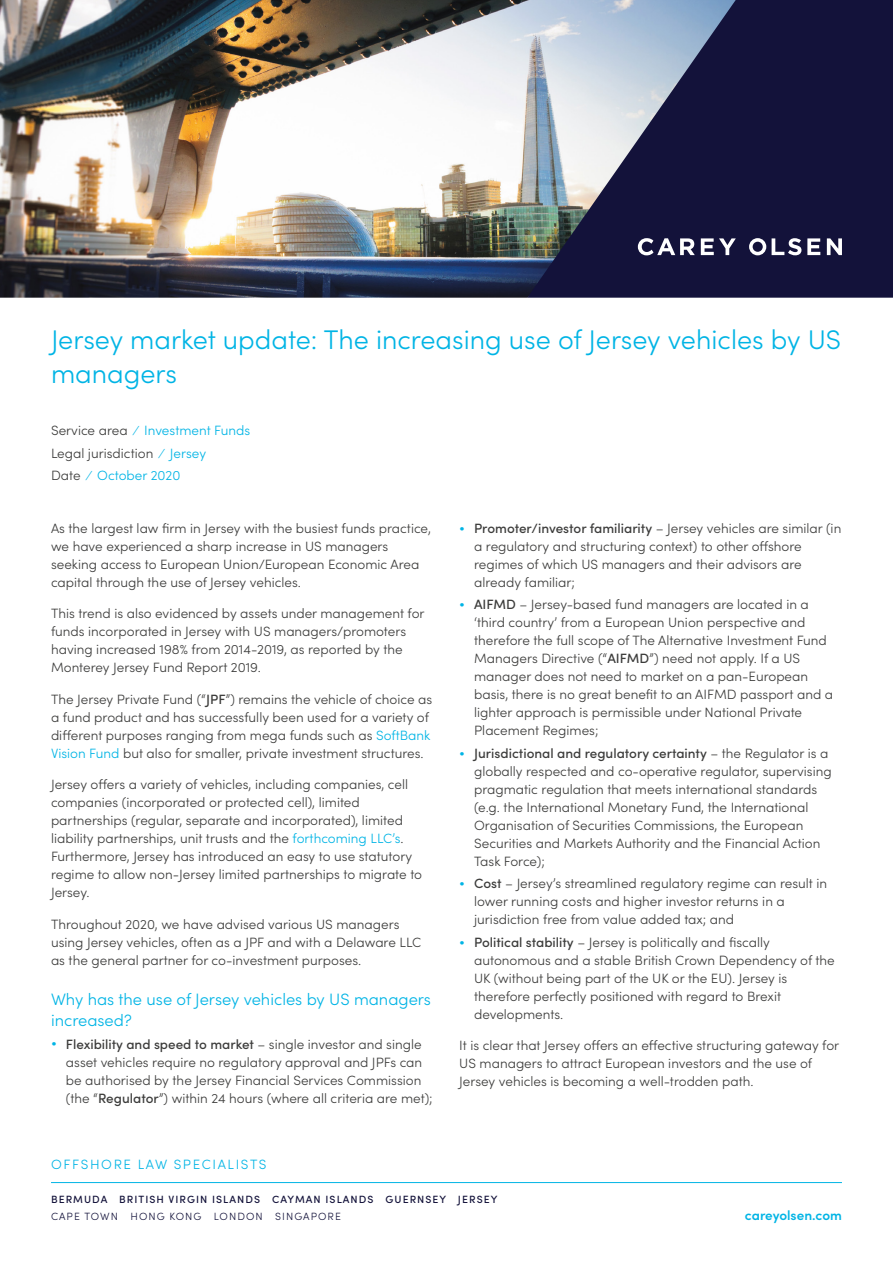
<style>
.page{position:relative;width:893px;height:1263px;background:#fff}
.page>*{position:absolute;margin:0;border:0;box-sizing:border-box;transform-origin:0 0}
.t1{font:300 27px/34.2px "Sofia Pro";color:#00b4e5}
.t2{font:300 16.5px/21.6px "Sofia Pro";color:#00b4e5}
.t3{font:300 13.5px/18px "Sofia Pro";color:#3c3c3b}
.t4{font:300 13.5px/22.5px "Sofia Pro";color:#00b4e5}
.t5{font:300 13.5px "Sofia Pro";letter-spacing:.12em;color:#00b4e5}
.t6{font:600 13.5px "Sofia Pro";color:#00b4e5}
.t7{font:500 10.5px "Sofia Pro";letter-spacing:.1em;color:#13123a}
.t8{font:300 10.5px "Sofia Pro";letter-spacing:.1em;color:#13123a}
.s1{color:#3c3c3b}
.s2{font-weight:500}
.s3{color:#00b4e5}
</style>
<div class="page">
<hr style="left:51px;top:1182px;width:791px;height:1px;background:#00b4e5">
<img style="left:0;top:0;width:527px;height:298px">
<svg style="left:527px;top:0;width:366px;height:298px;background:#434665"></svg>
<svg style="left:701px;top:238px;width:35px;height:17px"></svg>
<svg style="left:772px;top:238px;width:29px;height:17px"></svg>
<svg style="left:807px;top:238px;width:13px;height:17px"></svg>
<svg style="left:827px;top:238px;width:15px;height:17px"></svg>
<svg style="left:749px;top:238px;width:17px;height:17px"></svg>
<svg style="left:638px;top:238px;width:57px;height:17px"></svg>
<h1 class="t1" style="left:51px;top:320px;width:792px">Jersey market update: The increasing use of Jersey vehicles by US managers</h1>
<p class="t4" style="left:51px;top:418px;width:201px"><span class="s1">Service area</span> ⁄ Investment Funds<br><span class="s1">Legal jurisdiction</span> ⁄ Jersey<br><span class="s1">Date</span> ⁄ October 2020</p>
<p class="t3" style="left:51px;top:518px;width:381px">As the largest law firm in Jersey with the busiest funds practice, we have experienced a sharp increase in US managers seeking access to European Union/European Economic Area capital through the use of Jersey vehicles.</p>
<p class="t3" style="left:51px;top:604px;width:375px">This trend is also evidenced by assets under management for funds incorporated in Jersey with US managers/promoters having increased 198% from 2014-2019, as reported by the Monterey Jersey Fund Report 2019.</p>
<p class="t3" style="left:51px;top:689px;width:383px">The Jersey Private Fund (“<span class="s2">JPF</span>”) remains the vehicle of choice as a fund product and has successfully been used for a variety of different purposes ranging from mega funds such as <span class="s3">SoftBank Vision Fund</span> but also for smaller, private investment structures.</p>
<p class="t3" style="left:51px;top:775px;width:373px">Jersey offers a variety of vehicles, including companies, cell companies (incorporated or protected cell), limited partnerships (regular, separate and incorporated), limited liability partnerships, unit trusts and the <span class="s3">forthcoming LLC’s</span>.<br>Furthermore, Jersey has introduced an easy to use statutory regime to allow non-Jersey limited partnerships to migrate to Jersey.</p>
<p class="t3" style="left:51px;top:914px;width:372px">Throughout 2020, we have advised various US managers using Jersey vehicles, often as a JPF and with a Delaware LLC as the general partner for co-investment purposes.</p>
<p class="t2" style="left:51px;top:987px;width:382px">Why has the use of Jersey vehicles by US managers increased?</p>
<p class="t3" style="left:66px;top:1034px;width:368px;text-indent:-15px"><span class="s3">•</span> <span class="s2">Flexibility and speed to market</span> – single investor and single asset vehicles require no regulatory approval and JPFs can be authorised by the Jersey Financial Services Commission (the “<span class="s2">Regulator</span>”) within 24 hours (where all criteria are met);</p>
<p class="t3" style="left:474px;top:518px;width:369px;text-indent:-15px"><span class="s3">•</span> <span class="s2">Promoter/investor familiarity</span> – Jersey vehicles are similar (in a regulatory and structuring context) to other offshore regimes of which US managers and their advisors are already familiar;</p>
<p class="t3" style="left:474px;top:595px;width:361px;text-indent:-15px"><span class="s3">•</span> <span class="s2">AIFMD</span> – Jersey-based fund managers are located in a ‘third country’ from a European Union perspective and therefore the full scope of The Alternative Investment Fund Managers Directive (“<span class="s2">AIFMD</span>”) need not apply. If a US manager does not need to market on a pan-European basis, there is no great benefit to an AIFMD passport and a lighter approach is permissible under National Private Placement Regimes;</p>
<p class="t3" style="left:474px;top:743px;width:359px;text-indent:-15px"><span class="s3">•</span> <span class="s2">Jurisdictional and regulatory certainty</span> – the Regulator is a globally respected and co-operative regulator, supervising pragmatic regulation that meets international standards (e.g. the International Monetary Fund, the International Organisation of Securities Commissions, the European Securities and Markets Authority and the Financial Action Task Force);</p>
<p class="t3" style="left:474px;top:874px;width:354px;text-indent:-15px"><span class="s3">•</span> <span class="s2">Cost</span> – Jersey’s streamlined regulatory regime can result in lower running costs and higher investor returns in a jurisdiction free from value added tax; and</p>
<p class="t3" style="left:474px;top:932px;width:362px;text-indent:-15px"><span class="s3">•</span> <span class="s2">Political stability</span> – Jersey is politically and fiscally autonomous and a stable British Crown Dependency of the UK (without being part of the UK or the EU). Jersey is therefore perfectly positioned with regard to Brexit developments.</p>
<p class="t3" style="left:459px;top:1036px;width:382px">It is clear that Jersey offers an effective structuring gateway for<br>US managers to attract European investors and the use of<br>Jersey vehicles is becoming a well-trodden path.</p>
<p class="t5" style="left:51px;top:1155px;width:217px">OFFSHORE LAW SPECIALISTS</p>
<p class="t7" style="left:51px;top:1191px;width:448px">BERMUDA BRITISH VIRGIN ISLANDS CAYMAN ISLANDS GUERNSEY JERSEY</p>
<p class="t8" style="left:51px;top:1209px;width:291px">CAPE TOWN HONG KONG LONDON SINGAPORE</p>
<p class="t6" style="left:745px;top:1205px;width:98px">careyolsen.com</p>
</div>
